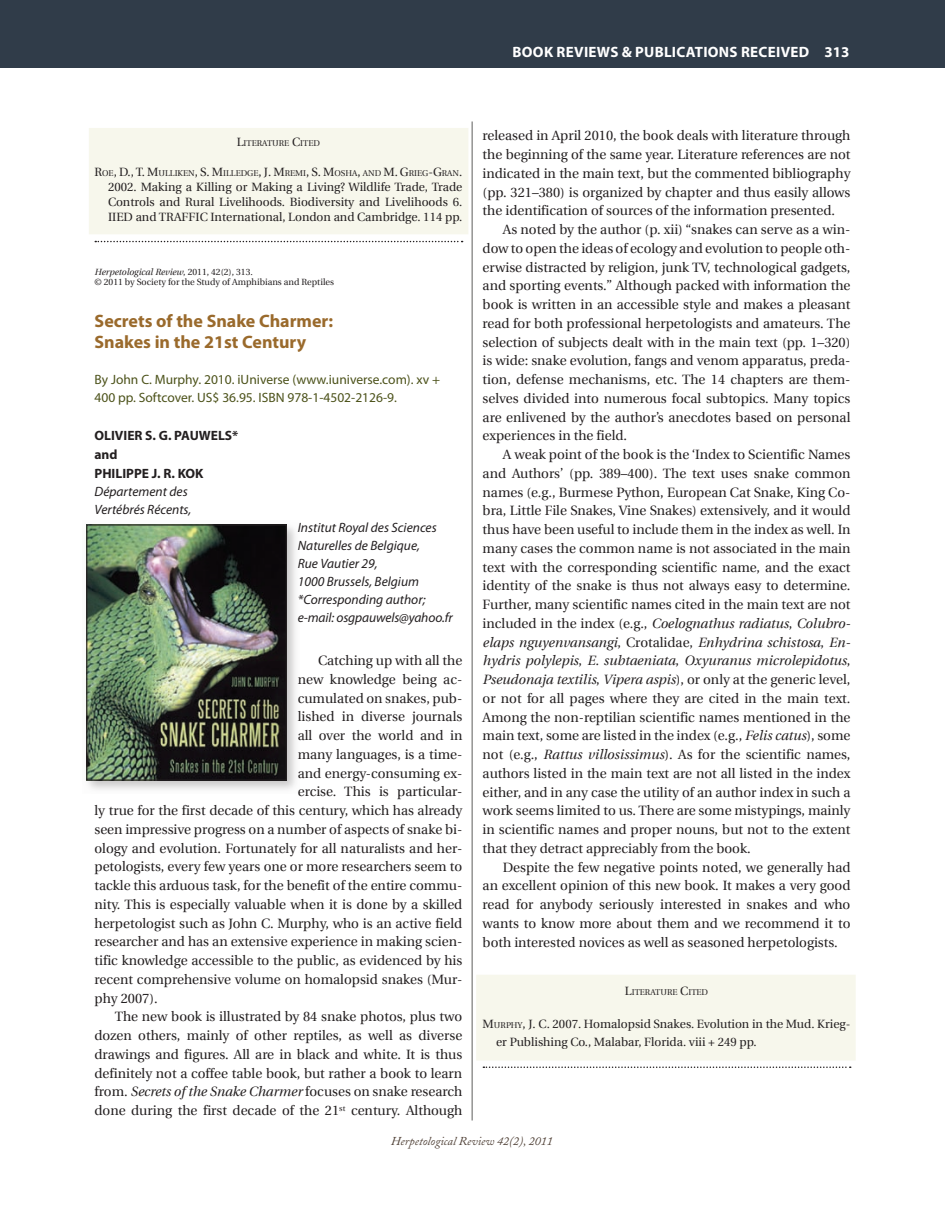
<style>
.page{position:relative;width:945px;height:1215px;background:#fff}
.page>*{position:absolute;margin:0;border:0;box-sizing:border-box;transform-origin:0 0}
.t1{font:700 18px/21px "Myriad Pro";color:#9a6a2c}
.t2{font:700 15px "Myriad Pro";letter-spacing:.02em;color:#fff}
.t3{font:13.5px/18.8px "Utopia";color:#231f20;text-align:justify}
.t4{font:italic 13.5px/18px "Myriad Pro";color:#231f20}
.t5{font:13.5px/18px "Myriad Pro";color:#4c521a}
.t6{font:700 13.5px/18.8px "Myriad Pro";color:#231f20}
.t7{font:12px/15px "Utopia";color:#231f20;text-align:justify}
.t8{font:italic 12px "Adobe Caslon";color:#504137}
.t9{font:9px/10.8px "Utopia";color:#231f20}
.t10{font:8.4px "Utopia";color:#231f20}
.s1{font-size:12px}
.s2{font-style:inherit}
.s3{font-style:italic}
.s4{font-size:8.4px}
</style>
<div class="page">
<hr style="left:472px;top:122px;width:1px;height:998px;background:#5e5e5c">
<div style="left:14px;top:0;width:931px;height:68px;background:#303c49"></div>
<div style="left:0;top:0;width:14px;height:68px;background:#303c49"></div>
<div style="left:476px;top:975px;width:380px;height:86px;background:#f7f7ec"></div>
<div style="left:89px;top:128px;width:379px;height:106px;background:#f7f7ec"></div>
<svg style="left:95px;top:241px;width:368px;height:1px"></svg>
<svg style="left:483px;top:1066px;width:368px;height:2px"></svg>
<div style="left:83px;top:521px;width:217px;height:273px;background:#231f20;opacity:.25"></div>
<img style="left:88px;top:526px;width:197px;height:253px">
<div style="left:86px;top:524px;width:201px;height:257px;border:1px solid #231f20"></div>
<p class="t2" style="left:513px;top:42px;width:339px">BOOK REVIEWS &amp; PUBLICATIONS RECEIVED 313</p>
<p class="t10" style="left:237px;top:138px;width:85px"><span class="s1">L</span>ITERATURE <span class="s1">C</span>ITED</p>
<p class="t10" style="left:94px;top:168px;width:369px"><span class="s1">R</span>OE<span class="s1">, D., T. M</span>ULLIKEN<span class="s1">, S. M</span>ILLEDGE<span class="s1">, J. M</span>REMI<span class="s1">, S. M</span>OSHA<span class="s1">,</span> AND <span class="s1">M. G</span>RIEG<span class="s1">-G</span>RAN<span class="s1">.</span></p>
<p class="t7" style="left:108px;top:179px;width:356px"><span class="s2">200</span>2. Making a Killing or Making a Living? Wildlife Trade, Trade Controls and Rural Livelihoods. Biodiversity and Livelihoods 6.<br>IIED and TRAFFIC International, London and Cambridge. 114 pp.</p>
<p class="t9" style="left:94px;top:266px;width:241px"><span class="s3">Herpetological Review</span>, 2011, 42(2), 313.<br>© 2011 by Society for the Study of Amphibians and Reptiles</p>
<h1 class="t1" style="left:94px;top:310px;width:240px">Secrets of the Snake Charmer:<br>Snakes in the 21st Century</h1>
<p class="t5" style="left:94px;top:371px;width:347px">By John C. Murphy. 2010. iUniverse (www.iuniverse.com). xv +<br>400 pp. Softcover. US$ 36.95. ISBN 978-1-4502-2126-9.</p>
<p class="t6" style="left:94px;top:426px;width:145px">OLIVIER S. G. PAUWELS* and<br>PHILIPPE J. R. KOK</p>
<p class="t4" style="left:94px;top:482px;width:98px">Département des<br>Vertébrés Récents,</p>
<p class="t4" style="left:298px;top:518px;width:156px">Institut Royal des Sciences<br>Naturelles de Belgique,<br>Rue Vautier 29,<br>1000 Brussels, Belgium *Corresponding author; e-mail: osgpauwels@yahoo.fr</p>
<p class="t3" style="left:318px;top:651px;width:146px">Catching up with all the</p>
<p class="t3" style="left:298px;top:670px;width:166px">new knowledge being ac-</p>
<p class="t3" style="left:298px;top:689px;width:166px">cumulated on snakes, pub-</p>
<p class="t3" style="left:298px;top:708px;width:166px">lished in diverse journals</p>
<p class="t3" style="left:298px;top:726px;width:166px">all over the world and in</p>
<p class="t3" style="left:298px;top:745px;width:166px">many languages, is a time-</p>
<p class="t3" style="left:298px;top:764px;width:166px">and energy-consuming ex-</p>
<p class="t3" style="left:298px;top:783px;width:166px">ercise. This is particular-</p>
<p class="t3" style="left:94px;top:801px;width:369px">ly true for the first decade of this century, which has already</p>
<p class="t3" style="left:94px;top:820px;width:369px">seen impressive progress on a number of aspects of snake bi-</p>
<p class="t3" style="left:94px;top:839px;width:369px">ology and evolution. Fortunately for all naturalists and her-</p>
<p class="t3" style="left:94px;top:858px;width:369px">petologists, every few years one or more researchers seem to</p>
<p class="t3" style="left:94px;top:876px;width:369px">tackle this arduous task, for the benefit of the entire commu-</p>
<p class="t3" style="left:94px;top:895px;width:369px">nity. This is especially valuable when it is done by a skilled</p>
<p class="t3" style="left:94px;top:914px;width:369px">herpetologist such as John C. Murphy, who is an active field</p>
<p class="t3" style="left:94px;top:933px;width:369px">researcher and has an extensive experience in making scien-</p>
<p class="t3" style="left:94px;top:951px;width:369px">tific knowledge accessible to the public, as evidenced by his</p>
<p class="t3" style="left:94px;top:970px;width:369px">recent comprehensive volume on homalopsid snakes (Mur-</p>
<p class="t3" style="left:94px;top:989px;width:65px">phy 2007).</p>
<p class="t3" style="left:115px;top:1008px;width:349px">The new book is illustrated by 84 snake photos, plus two</p>
<p class="t3" style="left:94px;top:1027px;width:369px">dozen others, mainly of other reptiles, as well as diverse</p>
<p class="t3" style="left:94px;top:1045px;width:369px">drawings and figures. All are in black and white. It is thus</p>
<p class="t3" style="left:94px;top:1064px;width:369px">definitely not a coffee table book, but rather a book to learn</p>
<p class="t3" style="left:94px;top:1083px;width:369px">from. <span class="s3">Secrets of the Snake Charmer</span> focuses on snake research</p>
<p class="t3" style="left:94px;top:1102px;width:369px">done during the first decade of the 21<sup>st</sup> century. Although</p>
<p class="t3" style="left:483px;top:127px;width:369px">released in April 2010, the book deals with literature through the beginning of the same year. Literature references are not indicated in the main text, but the commented bibliography (pp. 321–380) is organized by chapter and thus easily allows the identification of sources of the information presented.</p>
<p class="t3" style="left:483px;top:220px;width:369px;text-indent:20px">As noted by the author (p. xii) “snakes can serve as a win&shy;dow to open the ideas of ecology and evolution to people oth&shy;erwise distracted by religion, junk TV, technological gadgets, and sporting events.” Although packed with information the book is written in an accessible style and makes a pleasant read for both professional herpetologists and amateurs. The selection of subjects dealt with in the main text (pp. 1–320) is wide: snake evolution, fangs and venom apparatus, preda&shy;tion, defense mechanisms, etc. The 14 chapters are them&shy;selves divided into numerous focal subtopics. Many topics are enlivened by the author’s anecdotes based on personal experiences in the field.</p>
<p class="t3" style="left:483px;top:445px;width:369px;text-indent:20px">A weak point of the book is the ‘Index to Scientific Names and Authors’ (pp. 389–400). The text uses snake common names (e.g., Burmese Python, European Cat Snake, King Co&shy;bra, Little File Snakes, Vine Snakes) extensively, and it would thus have been useful to include them in the index as well. In many cases the common name is not associated in the main text with the corresponding scientific name, and the exact identity of the snake is thus not always easy to determine.<br>Further, many scientific names cited in the main text are not included in the index (e.g., <span class="s3">Coelognathus radiatus</span>, <span class="s3">Colubro&shy;elaps nguyenvansangi</span>, Crotalidae, <span class="s3">Enhydrina schistosa</span>, <span class="s3">En&shy;hydris polylepis</span>, <span class="s3">E. subtaeniata</span>, <span class="s3">Oxyuranus microlepidotus</span>, <span class="s3">Pseudonaja textilis</span>, <span class="s3">Vipera aspis</span>), or only at the generic level, or not for all pages where they are cited in the main text.<br>Among the non-reptilian scientific names mentioned in the main text, some are listed in the index (e.g., <span class="s3">Felis catus</span>), some not (e.g., <span class="s3">Rattus villosissimus</span>). As for the scientific names, authors listed in the main text are not all listed in the index either, and in any case the utility of an author index in such a work seems limited to us. There are some mistypings, mainly in scientific names and proper nouns, but not to the extent that they detract appreciably from the book.</p>
<p class="t3" style="left:483px;top:858px;width:369px;text-indent:20px">Despite the few negative points noted, we generally had an excellent opinion of this new book. It makes a very good read for anybody seriously interested in snakes and who wants to know more about them and we recommend it to both interested novices as well as seasoned herpetologists.</p>
<p class="t10" style="left:625px;top:988px;width:85px"><span class="s1">L</span>ITERATURE <span class="s1">C</span>ITED</p>
<p class="t7" style="left:496px;top:1015px;width:356px;line-height:18px;text-indent:-14px"><span class="s2">M</span><span class="s4">URPHY</span><span class="s2">, J. C. 200</span>7. Homalopsid Snakes. Evolution in the Mud. Krieg&shy;er Publishing Co., Malabar, Florida. viii + 249 pp.</p>
<p class="t8" style="left:391px;top:1135px;width:163px">Herpetological Review 42(2), 2011</p>
</div>
